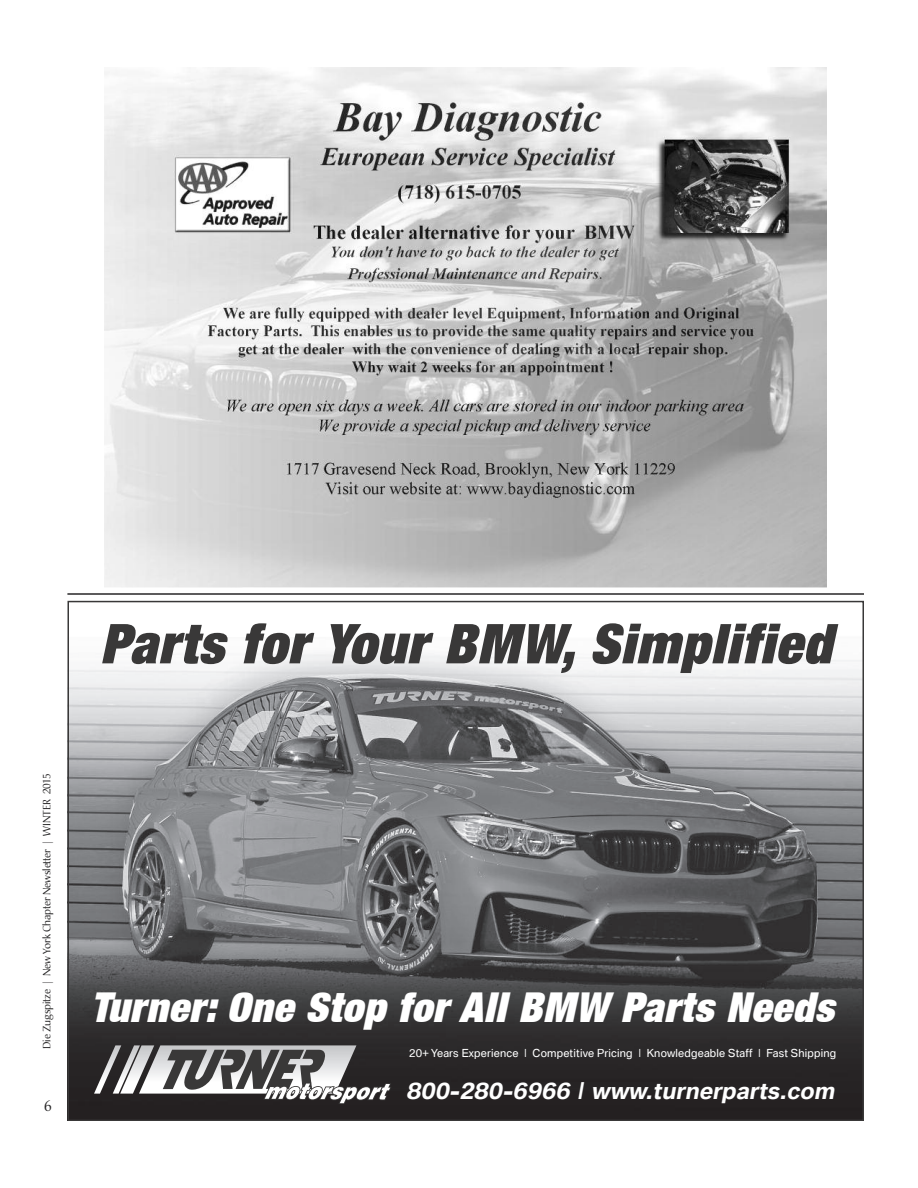
<style>
.page{position:relative;width:918px;height:1188px;background:#fff}
.page>*{position:absolute;margin:0;border:0;box-sizing:border-box;transform-origin:0 0}
.t1{font:italic 900 expanded 54.9px "Helvetica Neue LT";letter-spacing:.02em;color:#393838}
.t2{font:italic 900 expanded 41.1px "Helvetica Neue LT";letter-spacing:.02em;color:#fff}
.t3{font:italic 700 22.5px "BMW Type V2";color:#fff}
.t4{font:15px "Christiana";color:#272627}
.t5{font:italic 10.8px "BMW Type V2";letter-spacing:.02em;color:#fff}
.t6{font:10.5px "Christiana";letter-spacing:-.015em;color:#272627}
</style>
<div class="page">
<hr style="left:68px;top:594px;width:796px;height:1px;background:#272627">
<img style="left:105px;top:68px;width:722px;height:519px">
<img style="left:70px;top:652px;width:792px;height:466px">
<svg style="left:94px;top:1045px;width:298px;height:59px"></svg>
<p class="t6" style="left:43px;top:1049px;width:277px;rotate:-90deg">Die Zugspitze | New York Chapter Newsletter | WINTER 2015</p>
<h3 class="t4" style="left:44px;top:1099px;width:10px">6</h3>
<h1 class="t1" style="left:100px;top:609px;width:733px">Parts for Your BMW, Simplified</h1>
<h2 class="t2" style="left:91px;top:981px;width:745px">Turner: One Stop for All BMW Parts Needs</h2>
<p class="t5" style="left:409px;top:1047px;width:429px">20+ Years Experience | Competitive Pricing | Knowledgeable Staff | Fast Shipping</p>
<h3 class="t3" style="left:406px;top:1078px;width:434px">800-280-6966 | www.turnerparts.com</h3>
</div>
